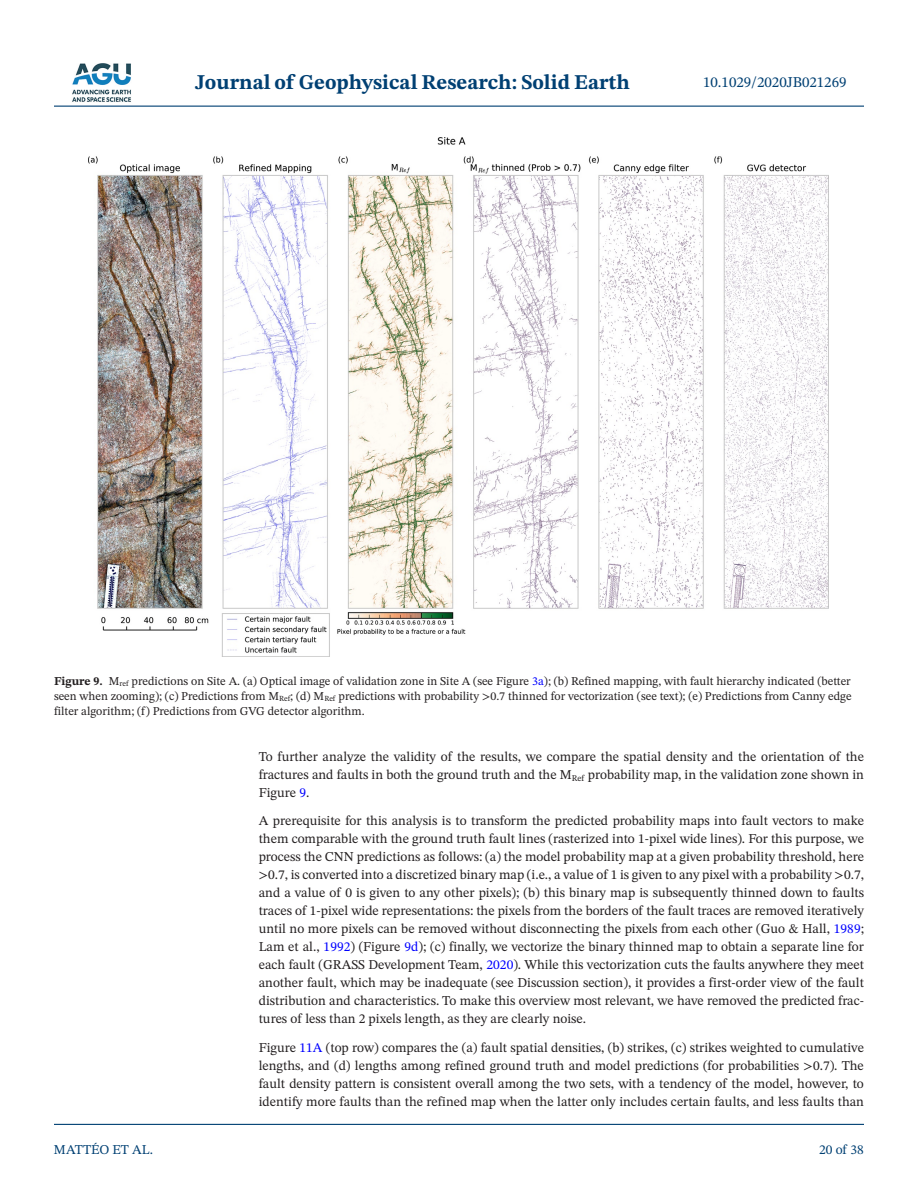
<style>
.page{position:relative;width:918px;height:1188px;background:#fff}
.page>*{position:absolute;margin:0;border:0;box-sizing:border-box;transform-origin:0 0}
.t1{font:700 21px "STIX Two Text";color:#004073}
.t2{font:15px "STIX Two Text";color:#004073}
.t3{font:13.5px/18px "STIX Two Text";color:#231f20;text-align:justify}
.t4{font:13.5px "STIX Two Text";color:#004073}
.t5{font:12px/15px "STIX Two Text";color:#231f20;text-align:justify}
.s1{font-weight:700}
.s2{color:#00f}
</style>
<div class="page">
<hr style="left:54px;top:106px;width:810px;height:1px;background:#004073">
<hr style="left:54px;top:1124px;width:810px;height:1px;background:#004073">
<img style="left:72px;top:63px;width:59px;height:39px">
<img style="left:88px;top:137px;width:740px;height:519px">
<h1 class="t1" style="left:195px;top:67px;width:436px">Journal of Geophysical Research: Solid Earth</h1>
<p class="t2" style="left:703px;top:72px;width:145px">10.1029/2020JB021269</p>
<p class="t5" style="left:54px;top:673px;width:799px"><span class="s1">Figure 9.</span> M<sub>ref</sub> predictions on Site A. (a) Optical image of validation zone in Site A (see Figure <span class="s2">3a</span>); (b) Refined mapping, with fault hierarchy indicated (better seen when zooming); (c) Predictions from M<sub>Ref</sub>; (d) M<sub>Ref</sub> predictions with probability &gt;0.7 thinned for vectorization (see text); (e) Predictions from Canny edge filter algorithm; (f) Predictions from GVG detector algorithm.</p>
<p class="t4" style="left:54px;top:1140px;width:101px">MATTÉO ET AL.</p>
<p class="t3" style="left:259px;top:747px;width:607px">To further analyze the validity of the results, we compare the spatial density and the orientation of the fractures and faults in both the ground truth and the M<sub>Ref</sub> probability map, in the validation zone shown in Figure <span class="s2">9</span>.</p>
<p class="t3" style="left:259px;top:812px;width:607px">A prerequisite for this analysis is to transform the predicted probability maps into fault vectors to make them comparable with the ground truth fault lines (rasterized into 1-pixel wide lines). For this purpose, we process the CNN predictions as follows: (a) the model probability map at a given probability threshold, here &gt;0.7, is converted into a discretized binary map (i.e., a value of 1 is given to any pixel with a probability &gt;0.7, and a value of 0 is given to any other pixels); (b) this binary map is subsequently thinned down to faults traces of 1-pixel wide representations: the pixels from the borders of the fault traces are removed iteratively until no more pixels can be removed without disconnecting the pixels from each other (Guo &amp; Hall, <span class="s2">1989</span>; Lam et al., <span class="s2">1992</span>) (Figure <span class="s2">9d</span>); (c) finally, we vectorize the binary thinned map to obtain a separate line for each fault (GRASS Development Team, <span class="s2">2020</span>). While this vectorization cuts the faults anywhere they meet another fault, which may be inadequate (see Discussion section), it provides a first-order view of the fault distribution and characteristics. To make this overview most relevant, we have removed the predicted frac&shy;tures of less than 2 pixels length, as they are clearly noise.</p>
<p class="t3" style="left:259px;top:1038px;width:607px">Figure <span class="s2">11A</span> (top row) compares the (a) fault spatial densities, (b) strikes, (c) strikes weighted to cumulative lengths, and (d) lengths among refined ground truth and model predictions (for probabilities &gt;0.7). The fault density pattern is consistent overall among the two sets, with a tendency of the model, however, to identify more faults than the refined map when the latter only includes certain faults, and less faults than</p>
<p class="t4" style="left:819px;top:1140px;width:46px">20 of 38</p>
</div>
